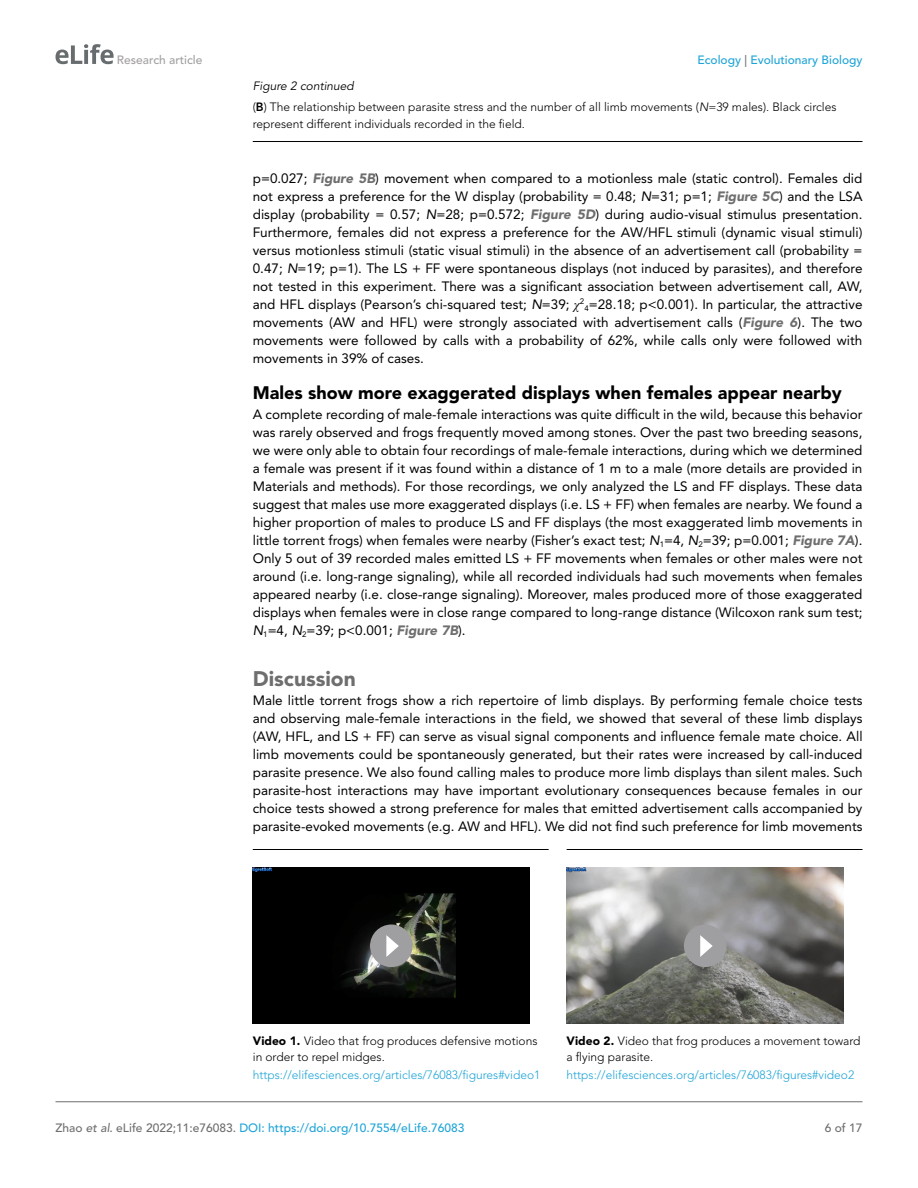
<style>
.page{position:relative;width:918px;height:1188px;background:#fff}
.page>*{position:absolute;margin:0;border:0;box-sizing:border-box;transform-origin:0 0}
.t1{font:900 21px "Avenir LT Std";color:#6e6e70}
.t2{font:900 18px "Avenir LT Std";color:#000}
.t3{font:13.5px/18px "Avenir LT Std";color:#000;text-align:justify}
.t4{font:300 12px/16.5px "Avenir LT Std";color:#000}
.t5{font:300 12px "Avenir LT Std";color:#1ea4d7}
.t6{font:500 12px "Avenir LT Std";color:#1ea4d7}
.t7{font:italic 12px "Avenir LT Std";color:#000}
.t8{font:500 12px "Avenir LT Std";color:#a3a09f}
.t9{font:500 12px "Avenir LT Std";color:#6e6e70}
.s1{color:#6e6e70}
.s2{font-weight:800}
.s3{font-style:italic}
.s4{font-weight:900;font-style:italic;color:#6e6e70}
.s5{font-family:"Times New Roman";font-style:italic}
.s6{font-weight:900}
.s7{font-style:italic;color:#6e6e70}
</style>
<div class="page">
<svg style="left:56px;top:44px;width:58px;height:20px"></svg>
<hr style="left:56px;top:1101px;width:806px;height:1px;background:#6e6e70">
<hr style="left:253px;top:141px;width:609px;height:1px;background:#000">
<hr style="left:253px;top:849px;width:296px;height:1px;background:#000">
<img style="left:253px;top:868px;width:277px;height:156px">
<hr style="left:567px;top:849px;width:295px;height:1px;background:#000">
<img style="left:567px;top:868px;width:277px;height:156px">
<div style="left:370px;top:925px;width:43px;height:42px;background:#9f9ea0;border-radius:50%"></div>
<svg style="left:386px;top:935px;width:13px;height:22px"></svg>
<div style="left:684px;top:925px;width:42px;height:42px;background:#9f9ea0;border-radius:50%"></div>
<svg style="left:700px;top:935px;width:13px;height:22px"></svg>
<p class="t8" style="left:117px;top:53px;width:87px">Research article</p>
<p class="t6" style="left:698px;top:53px;width:166px">Ecology <span class="s1">|</span> Evolutionary Biology</p>
<p class="t7" style="left:253px;top:79px;width:103px">Figure 2 continued</p>
<p class="t4" style="left:253px;top:99px;width:585px">(<span class="s2">B</span>) The relationship between parasite stress and the number of all limb movements (<span class="s3">N</span>=39 males). Black circles represent different individuals recorded in the field.</p>
<p class="t3" style="left:253px;top:170px;width:611px">p=0.027; <span class="s4">Figure 5B</span>) movement when compared to a motionless male (static control). Females did not express a preference for the W display (probability = 0.48; <span class="s3">N</span>=31; p=1; <span class="s4">Figure 5C</span>) and the LSA display (probability = 0.57; <span class="s3">N</span>=28; p=0.572; <span class="s4">Figure 5D</span>) during audio-visual stimulus presentation.<br>Furthermore, females did not express a preference for the AW/HFL stimuli (dynamic visual stimuli) versus motionless stimuli (static visual stimuli) in the absence of an advertisement call (probability = 0.47; <span class="s3">N</span>=19; p=1). The LS + FF were spontaneous displays (not induced by parasites), and therefore not tested in this experiment. There was a significant association between advertisement call, AW, and HFL displays (Pearson’s chi-squared test; <span class="s3">N</span>=39; <span class="s5">χ</span><sup>2</sup><sub>4</sub>=28.18; p&lt;0.001). In particular, the attractive movements (AW and HFL) were strongly associated with advertisement calls (<span class="s4">Figure 6</span>). The two movements were followed by calls with a probability of 62%, while calls only were followed with movements in 39% of cases.</p>
<h2 class="t2" style="left:253px;top:382px;width:590px">Males show more exaggerated displays when females appear nearby</h2>
<p class="t3" style="left:253px;top:405px;width:611px">A complete recording of male-female interactions was quite difficult in the wild, because this behavior was rarely observed and frogs frequently moved among stones. Over the past two breeding seasons, we were only able to obtain four recordings of male-female interactions, during which we determined a female was present if it was found within a distance of 1 m to a male (more details are provided in Materials and methods). For those recordings, we only analyzed the LS and FF displays. These data suggest that males use more exaggerated displays (i.e. LS + FF) when females are nearby. We found a higher proportion of males to produce LS and FF displays (the most exaggerated limb movements in little torrent frogs) when females were nearby (Fisher’s exact test; <span class="s3">N</span><sub>1</sub>=4, <span class="s3">N</span><sub>2</sub>=39; p=0.001; <span class="s4">Figure 7A</span>).<br>Only 5 out of 39 recorded males emitted LS + FF movements when females or other males were not around (i.e. long-range signaling), while all recorded individuals had such movements when females appeared nearby (i.e. close-range signaling). Moreover, males produced more of those exaggerated displays when females were in close range compared to long-range distance (Wilcoxon rank sum test; <span class="s3">N</span><sub>1</sub>=4, <span class="s3">N</span><sub>2</sub>=39; p&lt;0.001; <span class="s4">Figure 7B</span>).</p>
<h1 class="t1" style="left:253px;top:666px;width:105px">Discussion</h1>
<p class="t3" style="left:253px;top:692px;width:611px">Male little torrent frogs show a rich repertoire of limb displays. By performing female choice tests and observing male-female interactions in the field, we showed that several of these limb displays (AW, HFL, and LS + FF) can serve as visual signal components and influence female mate choice. All limb movements could be spontaneously generated, but their rates were increased by call-induced parasite presence. We also found calling males to produce more limb displays than silent males. Such parasite-host interactions may have important evolutionary consequences because females in our choice tests showed a strong preference for males that emitted advertisement calls accompanied by parasite-evoked movements (e.g. AW and HFL). We did not find such preference for limb movements</p>
<p class="t4" style="left:253px;top:1032px;width:286px"><span class="s6">Video 1.</span> Video that frog produces defensive motions in order to repel midges.</p>
<p class="t5" style="left:253px;top:1068px;width:289px">https://elifesciences.org/articles/76083/figures#video1</p>
<p class="t4" style="left:567px;top:1032px;width:295px"><span class="s6">Video 2.</span> Video that frog produces a movement toward a flying parasite.</p>
<p class="t5" style="left:567px;top:1068px;width:289px">https://elifesciences.org/articles/76083/figures#video2</p>
<p class="t6" style="left:56px;top:1121px;width:410px"><span class="s1">Zhao</span> <span class="s7">et al</span><span class="s1">. eLife 2022;11:e76083.</span> DOI: https://doi.org/10.7554/eLife.76083</p>
<p class="t9" style="left:825px;top:1121px;width:39px">6 of 17</p>
</div>
